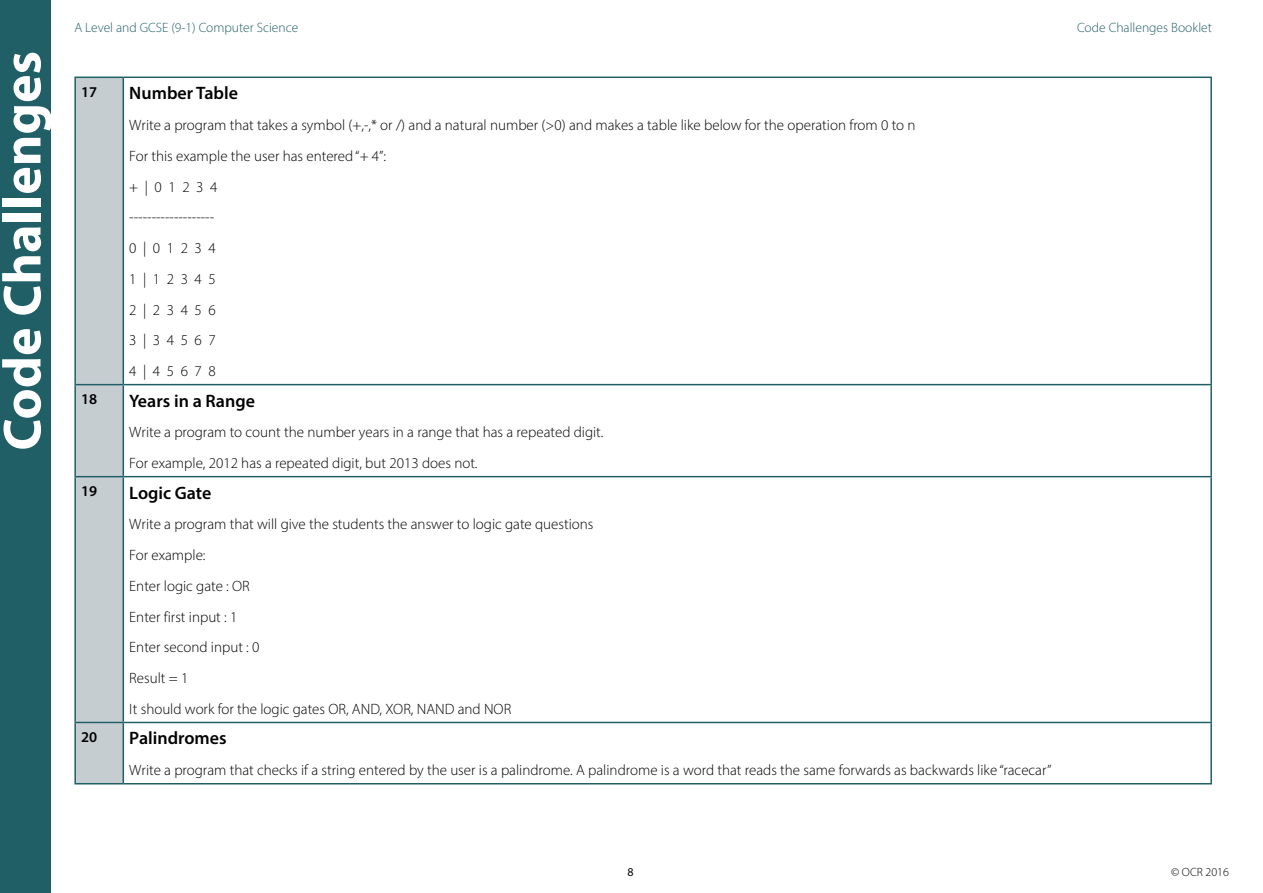
<style>
.page{position:relative;width:1263px;height:893px;background:#fff}
.page>*{position:absolute;margin:0;border:0;box-sizing:border-box;transform-origin:0 0}
.t1{font:700 54px "Myriad Pro";color:#fff}
.Body{font:600 18px "Myriad Pro";color:#000}
.Body-2{font:300 15px "Myriad Pro";color:#000}
.Body_subheading{font:600 15px "Myriad Pro";color:#000}
.t2{font:300 13.5px "Myriad Pro";color:#215f67}
.t3{font:300 12px "Myriad Pro";color:#000}
.t4{font:12px "Myriad Pro";color:#000}
</style>
<div class="page">
<div style="left:0;top:0;width:51px;height:893px;background:#215f67"></div>
<div style="left:76px;top:78px;width:47px;height:705px;background:#c6cdd1"></div>
<hr style="left:74px;top:77px;width:49px;height:1px;background:#215f67">
<hr style="left:74px;top:78px;width:2px;height:306px;background:#215f67">
<hr style="left:123px;top:77px;width:1089px;height:1px;background:#215f67">
<hr style="left:123px;top:78px;width:1px;height:306px;background:#215f67">
<hr style="left:1210px;top:78px;width:2px;height:306px;background:#215f67">
<hr style="left:74px;top:384px;width:49px;height:1px;background:#215f67">
<hr style="left:74px;top:385px;width:2px;height:91px;background:#215f67">
<hr style="left:123px;top:384px;width:1089px;height:1px;background:#215f67">
<hr style="left:123px;top:385px;width:1px;height:91px;background:#215f67">
<hr style="left:1210px;top:385px;width:2px;height:91px;background:#215f67">
<hr style="left:74px;top:476px;width:49px;height:1px;background:#215f67">
<hr style="left:74px;top:477px;width:2px;height:245px;background:#215f67">
<hr style="left:123px;top:476px;width:1089px;height:1px;background:#215f67">
<hr style="left:123px;top:477px;width:1px;height:245px;background:#215f67">
<hr style="left:1210px;top:477px;width:2px;height:245px;background:#215f67">
<hr style="left:74px;top:722px;width:49px;height:1px;background:#215f67">
<hr style="left:74px;top:723px;width:2px;height:60px;background:#215f67">
<hr style="left:123px;top:722px;width:1089px;height:1px;background:#215f67">
<hr style="left:123px;top:723px;width:1px;height:60px;background:#215f67">
<hr style="left:1210px;top:723px;width:2px;height:60px;background:#215f67">
<hr style="left:74px;top:783px;width:49px;height:1px;background:#215f67">
<hr style="left:123px;top:783px;width:1089px;height:1px;background:#215f67">
<h1 class="t1" style="left:-13px;top:451px;width:401px;rotate:-90deg">Code Challenges</h1>
<p class="t2" style="left:74px;top:20px;width:225px">A Level and GCSE (9-1) Computer Science</p>
<p class="t2" style="left:1077px;top:20px;width:136px">Code Challenges Booklet</p>
<h5 class="Body_subheading" style="left:81px;top:82px;width:18px">17</h5>
<p class="Body" style="left:129px;top:82px;width:110px">Number Table</p>
<p class="Body-2" style="left:129px;top:116px;width:788px">Write a program that takes a symbol (+,-,* or /) and a natural number (&gt;0) and makes a table like below for the operation from 0 to n</p>
<p class="Body-2" style="left:129px;top:147px;width:258px">For this example the user has entered “+ 4”:</p>
<p class="Body-2" style="left:129px;top:178px;width:90px">+ | 0 1 2 3 4</p>
<p class="Body-2" style="left:129px;top:208px;width:86px">-------------------</p>
<p class="Body-2" style="left:129px;top:239px;width:88px">0 | 0 1 2 3 4</p>
<p class="Body-2" style="left:129px;top:270px;width:88px">1 | 1 2 3 4 5</p>
<p class="Body-2" style="left:129px;top:301px;width:88px">2 | 2 3 4 5 6</p>
<p class="Body-2" style="left:129px;top:331px;width:88px">3 | 3 4 5 6 7</p>
<p class="Body-2" style="left:129px;top:362px;width:88px">4 | 4 5 6 7 8</p>
<h5 class="Body_subheading" style="left:81px;top:390px;width:18px">18</h5>
<p class="Body" style="left:129px;top:389px;width:127px">Years in a Range</p>
<p class="Body-2" style="left:129px;top:423px;width:476px">Write a program to count the number years in a range that has a repeated digit.</p>
<p class="Body-2" style="left:129px;top:454px;width:350px">For example, 2012 has a repeated digit, but 2013 does not.</p>
<h5 class="Body_subheading" style="left:81px;top:482px;width:18px">19</h5>
<p class="Body" style="left:129px;top:481px;width:84px">Logic Gate</p>
<p class="Body-2" style="left:129px;top:515px;width:466px">Write a program that will give the students the answer to logic gate questions</p>
<p class="Body-2" style="left:129px;top:546px;width:78px">For example:</p>
<p class="Body-2" style="left:129px;top:577px;width:122px">Enter logic gate : OR</p>
<p class="Body-2" style="left:129px;top:608px;width:110px">Enter first input : 1</p>
<p class="Body-2" style="left:129px;top:638px;width:132px">Enter second input : 0</p>
<p class="Body-2" style="left:129px;top:669px;width:61px">Result = 1</p>
<p class="Body-2" style="left:129px;top:700px;width:383px">It should work for the logic gates OR, AND, XOR, NAND and NOR</p>
<h5 class="Body_subheading" style="left:81px;top:728px;width:18px">20</h5>
<p class="Body" style="left:129px;top:727px;width:99px">Palindromes</p>
<p class="Body-2" style="left:129px;top:761px;width:924px">Write a program that checks if a string entered by the user is a palindrome. A palindrome is a word that reads the same forwards as backwards like “racecar”</p>
<p class="t4" style="left:627px;top:865px;width:8px">8</p>
<p class="t3" style="left:1171px;top:865px;width:59px">© OCR 2016</p>
</div>
